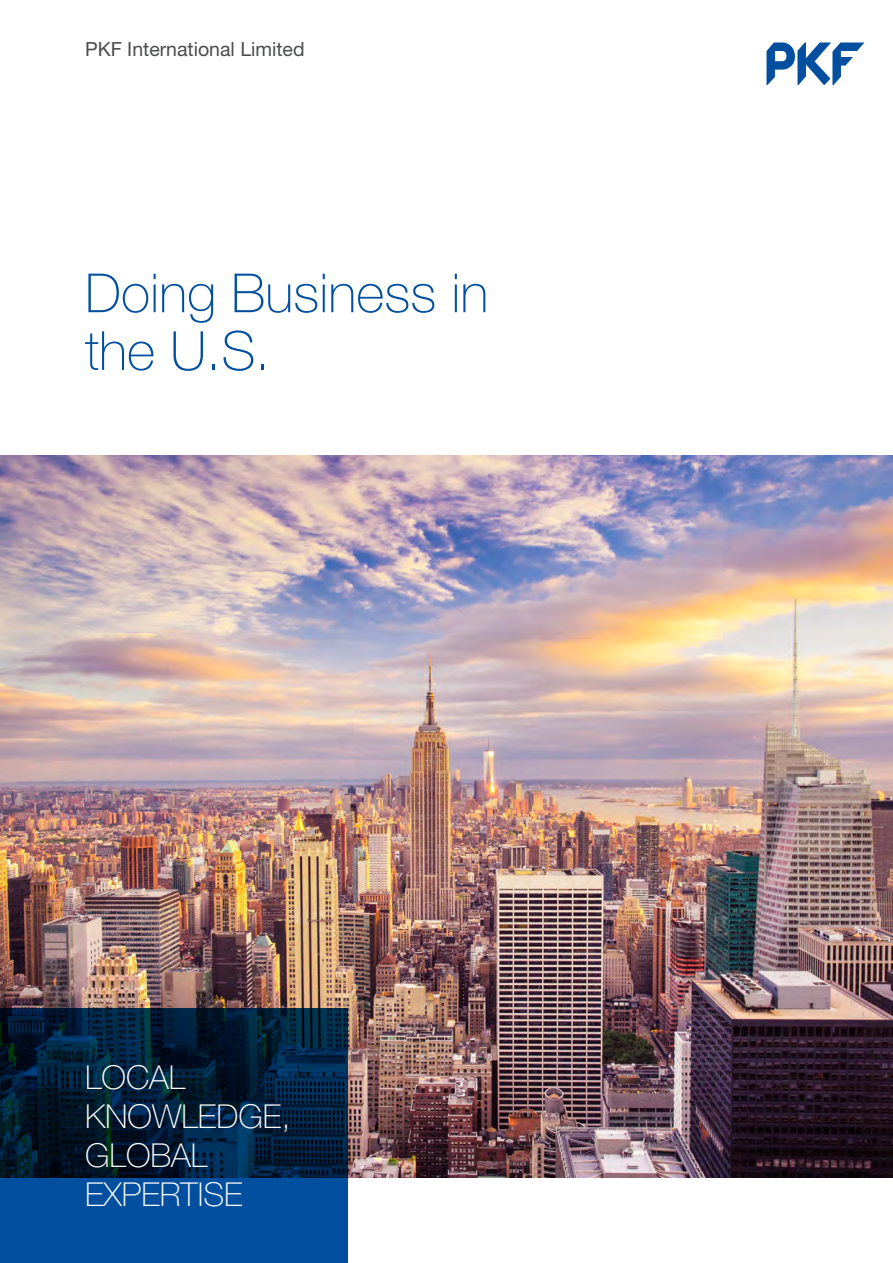
<style>
.page{position:relative;width:893px;height:1263px;background:#fff}
.page>*{position:absolute;margin:0;border:0;box-sizing:border-box;transform-origin:0 0}
.cover-heading{font:100 54px "Helvetica Neue LT Pro";color:#014f9e}
.cover-tagline{font:100 33px/39px "Helvetica Neue LT Pro";color:#fff}
.cover-firm_name{font:19.5px "Helvetica Neue LT Pro";color:#4b4c4d}
</style>
<div class="page">
<img style="left:0;top:455px;width:893px;height:723px">
<svg style="left:766px;top:42px;width:99px;height:43px"></svg>
<svg style="left:0;top:1008px;width:347px;height:255px;background:#002e59"></svg>
<p class="cover-firm_name" style="left:85px;top:38px;width:221px">PKF International Limited</p>
<p class="cover-heading" style="left:85px;top:262px;width:405px">Doing Business in</p>
<p class="cover-heading" style="left:85px;top:320px;width:187px">the U.S.</p>
<p class="cover-tagline" style="left:85px;top:1058px;width:207px">LOCAL<br>KNOWLEDGE,<br>GLOBAL<br>EXPERTISE</p>
</div>
